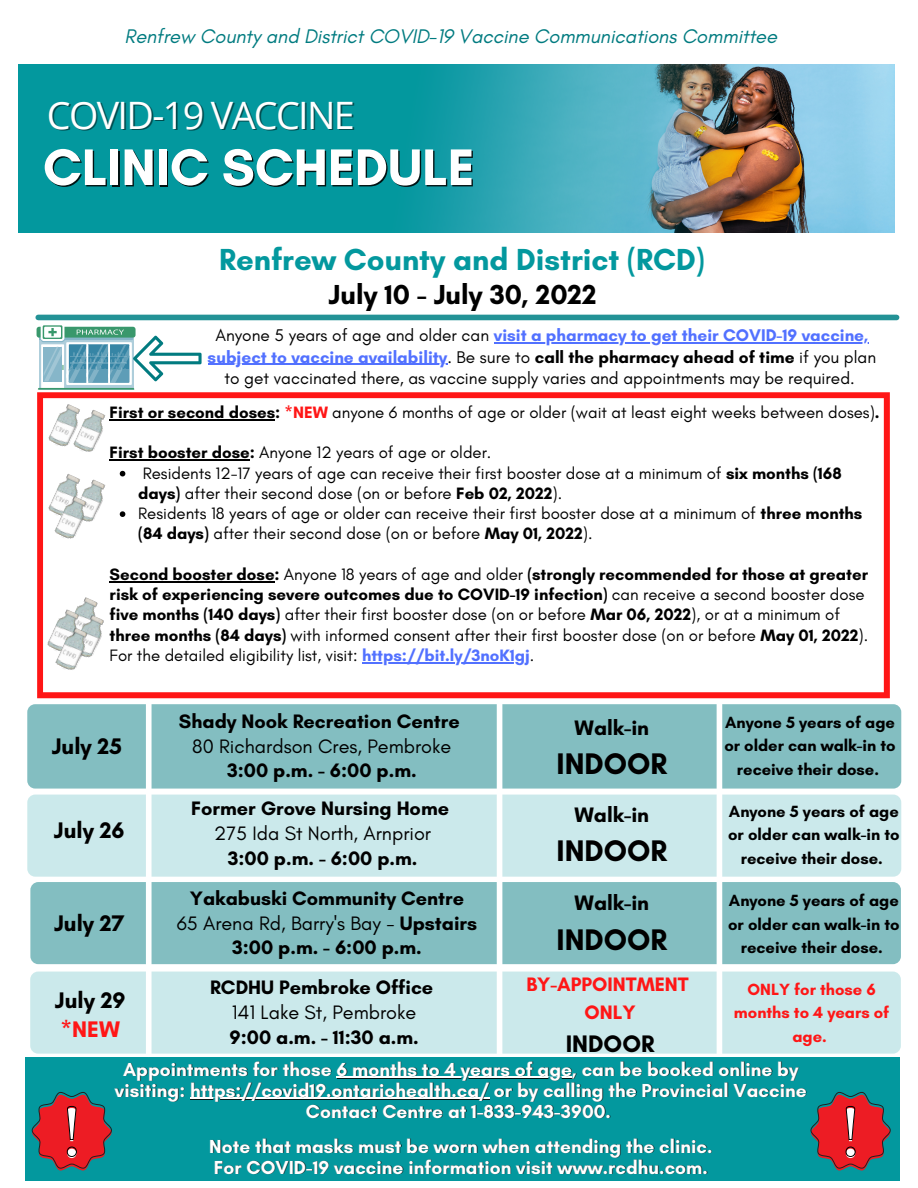
<style>
.page{position:relative;width:918px;height:1188px;background:#fff}
.page>*{position:absolute;margin:0;border:0;box-sizing:border-box;transform-origin:0 0}
.t1{font:700 52.35px "Glacial Indifference";color:#fff}
.t2{font:37.8px "Open Sans";letter-spacing:-.045em;color:#fff}
.t3{font:700 31.8px "Glacial Indifference";color:#000}
.t4{font:700 31.05px "Glacial Indifference";color:#03989e}
.t5{font:700 30.3px "Glacial Indifference";color:#000}
.t6{font:700 28.05px "Glacial Indifference";color:#000}
.t7{font:700 24.3px "Glacial Indifference";color:#000}
.t8{font:700 22.95px "Glacial Indifference";color:#000}
.t9{font:700 22.95px "Glacial Indifference";color:#ff1616}
.t10{font:700 21.3px "Glacial Indifference";color:#000}
.t11{font:italic 20.1px "Glacial Indifference";letter-spacing:-.005em;color:#017b80}
.t12{font:700 19.8px/24.8px "Glacial Indifference";color:#000;text-align:center}
.t13{font:19.8px "Glacial Indifference";color:#000}
.t14{font:700 19.8px/28.2px "Glacial Indifference";color:#ff1616;text-align:center}
.t15{font:700 19.2px/20.9px "Glacial Indifference";color:#fff;text-align:center}
.t16{font:700 18px/25.8px "Glacial Indifference";color:#000}
.t17{font:17.25px/21.3px "Glacial Indifference";color:#000;text-align:center}
.t18{font:16.8px/20.2px "Glacial Indifference";color:#000}
.t19{font:700 16.5px/23.7px "Glacial Indifference";color:#000;text-align:center}
.t20{font:700 16.5px/23.7px "Glacial Indifference";color:#ff1616;text-align:center}
.s1{color:#030303}
.s2{font-weight:700;color:#5271ff}
.s3{font-weight:700;color:#030303}
.s4{font-weight:700}
.s5{font-weight:700;color:#ff1616}
.s6{font-weight:400}
</style>
<div class="page">
<img style="left:765px;top:64px;width:129px;height:169px">
<div style="left:18px;top:48px;width:342px;height:257px;background:#03989e"></div>
<div style="left:360px;top:64px;width:13px;height:169px;background:#03989e"></div>
<img style="left:373px;top:64px;width:392px;height:169px">
<div style="left:0;top:0;width:918px;height:64px;background:#fff"></div>
<div style="left:0;top:233px;width:918px;height:133px;background:#fff"></div>
<div style="left:38px;top:315px;width:859px;height:5px;background:#239296"></div>
<div style="left:27px;top:704px;width:874px;height:85px;background:#83bec1;border-radius:8px"></div>
<div style="left:27px;top:795px;width:874px;height:82px;background:#cbe9eb;border-radius:8px"></div>
<div style="left:30px;top:882px;width:871px;height:82px;background:#83bec1;border-radius:8px"></div>
<div style="left:30px;top:972px;width:871px;height:82px;background:#cbe9eb;border-radius:8px"></div>
<div style="left:497px;top:450px;width:5px;height:604px;background:#fff"></div>
<div style="left:717px;top:457px;width:5px;height:597px;background:#fff"></div>
<div style="left:25px;top:1057px;width:874px;height:124px;background:#03989e"></div>
<div style="left:146px;top:454px;width:6px;height:600px;background:#fff"></div>
<svg style="left:37px;top:392px;width:853px;height:306px"></svg>
<svg style="left:120px;top:471px;width:5px;height:5px"></svg>
<svg style="left:120px;top:511px;width:5px;height:6px"></svg>
<hr style="left:110px;top:419px;width:165px;height:1px;background:#000">
<hr style="left:110px;top:460px;width:140px;height:1px;background:#000">
<hr style="left:110px;top:581px;width:165px;height:1px;background:#000">
<hr style="left:362px;top:662px;width:168px;height:1px;background:#5271ff">
<img style="left:47px;top:402px;width:37px;height:48px">
<img style="left:72px;top:408px;width:37px;height:48px">
<img style="left:47px;top:472px;width:37px;height:48px">
<img style="left:72px;top:478px;width:37px;height:48px">
<img style="left:53px;top:495px;width:38px;height:47px">
<img style="left:65px;top:596px;width:37px;height:17px">
<img style="left:46px;top:608px;width:37px;height:48px">
<img style="left:71px;top:613px;width:37px;height:48px">
<img style="left:54px;top:626px;width:37px;height:48px">
<svg style="left:37px;top:325px;width:165px;height:65px"></svg>
<hr style="left:494px;top:343px;width:374px;height:1px;background:#5271ff">
<hr style="left:208px;top:364px;width:239px;height:1px;background:#5271ff">
<svg style="left:32px;top:1092px;width:80px;height:79px"></svg>
<svg style="left:811px;top:1092px;width:80px;height:79px"></svg>
<hr style="left:337px;top:1077px;width:236px;height:2px;background:#000;opacity:.88">
<hr style="left:337px;top:1077px;width:235px;height:1px;background:#fff">
<hr style="left:191px;top:1098px;width:299px;height:1px;background:#fff">
<hr style="left:190px;top:1098px;width:299px;height:1px;background:#fff">
<p class="t11" style="left:125px;top:24px;width:654px">Renfrew County and District COVID-19 Vaccine Communications Committee</p>
<h2 class="t2" style="left:47px;top:88px;width:309px">COVID-19 VACCINE</h2>
<h1 class="t1" style="left:43px;top:135px;width:433px">CLINIC SCHEDULE</h1>
<h3 class="t4" style="left:219px;top:240px;width:487px">Renfrew County and District (RCD)</h3>
<h3 class="t6" style="left:329px;top:277px;width:269px">July 10 - July 30, 2022</h3>
<p class="t17" style="left:208px;top:325px;width:670px"><span class="s1">Anyone 5 years of age and older can</span> <span class="s2">visit a pharmacy to get their COVID-19 vaccine, subject to vaccine availability</span><span class="s1">. Be sure to</span> <span class="s3">c</span><span class="s4">all the pharmacy ahead of time</span> if you plan to get vaccinated there, as vaccine supply varies and appointments may be required.</p>
<p class="t18" style="left:110px;top:402px;width:771px"><span class="s4">First or second doses:</span> <span class="s5">*NEW</span> anyone 6 months of age or older (wait at least eight weeks between doses)<span class="s4">.</span></p>
<p class="t18" style="left:110px;top:442px;width:383px"><span class="s4">First booster dose:</span> Anyone 12 years of age or older.</p>
<p class="t18" style="left:138px;top:463px;width:726px">Residents 12-17 years of age can receive their first booster dose at a minimum of <span class="s4">six months (168 days)</span> after their second dose (on or before <span class="s4">Feb 02, 2022</span>).<br>Residents 18 years of age or older can receive their first booster dose at a minimum of <span class="s4">three months (84 days)</span> after their second dose (on or before <span class="s4">May 01, 2022</span>).</p>
<p class="t12" style="left:253px;top:518px;width:239px">GOVAXX Cobden - Indoor</p>
<p class="t12" style="left:264px;top:561px;width:225px;line-height:38.1px">10:00 a.m. - 4:00 p.m.<br>RCDHU Pembroke Office</p>
<p class="t13" style="left:286px;top:631px;width:186px">141 Lake St, Pembroke</p>
<p class="t18" style="left:110px;top:564px;width:760px"><span class="s4">Second booster dose:</span> Anyone 18 years of age and older <span class="s4">(strongly recommended for those at greater risk of experiencing severe outcomes due to COVID-19 infection)</span> can receive a second booster dose <span class="s4">five months (140 days)</span> after their first booster dose (on or before <span class="s4">Mar 06, 2022</span>), or at a minimum of <span class="s4">three months (84 days)</span> with informed consent after their first booster dose (on or before <span class="s4">May 01, 2022</span>).<br>For the detailed eligibility list, visit: <span class="s2">https://bit.ly/3noK1gj</span>.</p>
<p class="t16" style="left:782px;top:568px;width:82px">adult (12+)</p>
<p class="t16" style="left:782px;top:604px;width:92px">Ages 5-11 &amp;<br>Youth and</p>
<h3 class="t3" style="left:601px;top:624px;width:128px">WALK-IN</h3>
<h3 class="t8" style="left:52px;top:732px;width:72px">July 25</h3>
<h3 class="t8" style="left:54px;top:816px;width:72px">July 26</h3>
<h3 class="t8" style="left:54px;top:909px;width:72px">July 27</h3>
<p class="t12" style="left:179px;top:709px;width:282px">Shady Nook Recreation Centre</p>
<p class="t13" style="left:192px;top:734px;width:261px">80 Richardson Cres, Pembroke</p>
<p class="t12" style="left:227px;top:758px;width:191px">3:00 p.m. - 6:00 p.m.</p>
<p class="t12" style="left:191px;top:796px;width:259px">Former Grove Nursing Home</p>
<p class="t13" style="left:214px;top:821px;width:218px">275 Ida St North, Arnprior</p>
<p class="t12" style="left:228px;top:846px;width:191px">3:00 p.m. - 6:00 p.m.</p>
<p class="t12" style="left:177px;top:886px;width:302px">Yakabuski Community Centre<br><span class="s6">65 Arena Rd, Barry's Bay -</span> Upstairs<br>3:00 p.m. - 6:00 p.m.</p>
<p class="t10" style="left:575px;top:715px;width:76px">Walk-in</p>
<h3 class="t5" style="left:557px;top:746px;width:112px">INDOOR</h3>
<p class="t10" style="left:575px;top:802px;width:76px">Walk-in</p>
<h3 class="t5" style="left:557px;top:832px;width:112px">INDOOR</h3>
<p class="t10" style="left:575px;top:890px;width:76px">Walk-in</p>
<h3 class="t5" style="left:557px;top:921px;width:112px">INDOOR</h3>
<p class="t19" style="left:724px;top:710px;width:173px">Anyone 5 years of age or older can walk-in to receive their dose.</p>
<p class="t19" style="left:728px;top:799px;width:173px">Anyone 5 years of age or older can walk-in to receive their dose.</p>
<p class="t19" style="left:728px;top:888px;width:173px">Anyone 5 years of age or older can walk-in to receive their dose.</p>
<p class="t14" style="left:526px;top:970px;width:164px">BY-APPOINTMENT<br>ONLY</p>
<h3 class="t7" style="left:566px;top:1028px;width:90px">INDOOR</h3>
<p class="t12" style="left:210px;top:975px;width:225px">RCDHU Pembroke Office</p>
<p class="t13" style="left:232px;top:1000px;width:186px">141 Lake St, Pembroke</p>
<p class="t12" style="left:230px;top:1025px;width:191px">9:00 a.m. - 11:30 a.m.</p>
<p class="t20" style="left:734px;top:977px;width:157px">ONLY for those 6 months to 4 years of age.</p>
<p class="t15" style="left:115px;top:1059px;width:693px">Appointments for those 6 months to 4 years of age, can be booked online by visiting: https://covid19.ontariohealth.ca/ or by calling the Provincial Vaccine<br>Contact Centre at 1-833-943-3900.</p>
<p class="t15" style="left:209px;top:1136px;width:505px;text-align:left">Note that masks must be worn when attending the clinic.<br>For COVID-19 vaccine information visit www.rcdhu.com.</p>
<h3 class="t8" style="left:55px;top:986px;width:72px">July 29</h3>
<h3 class="t9" style="left:61px;top:1015px;width:61px">*NEW</h3>
</div>
